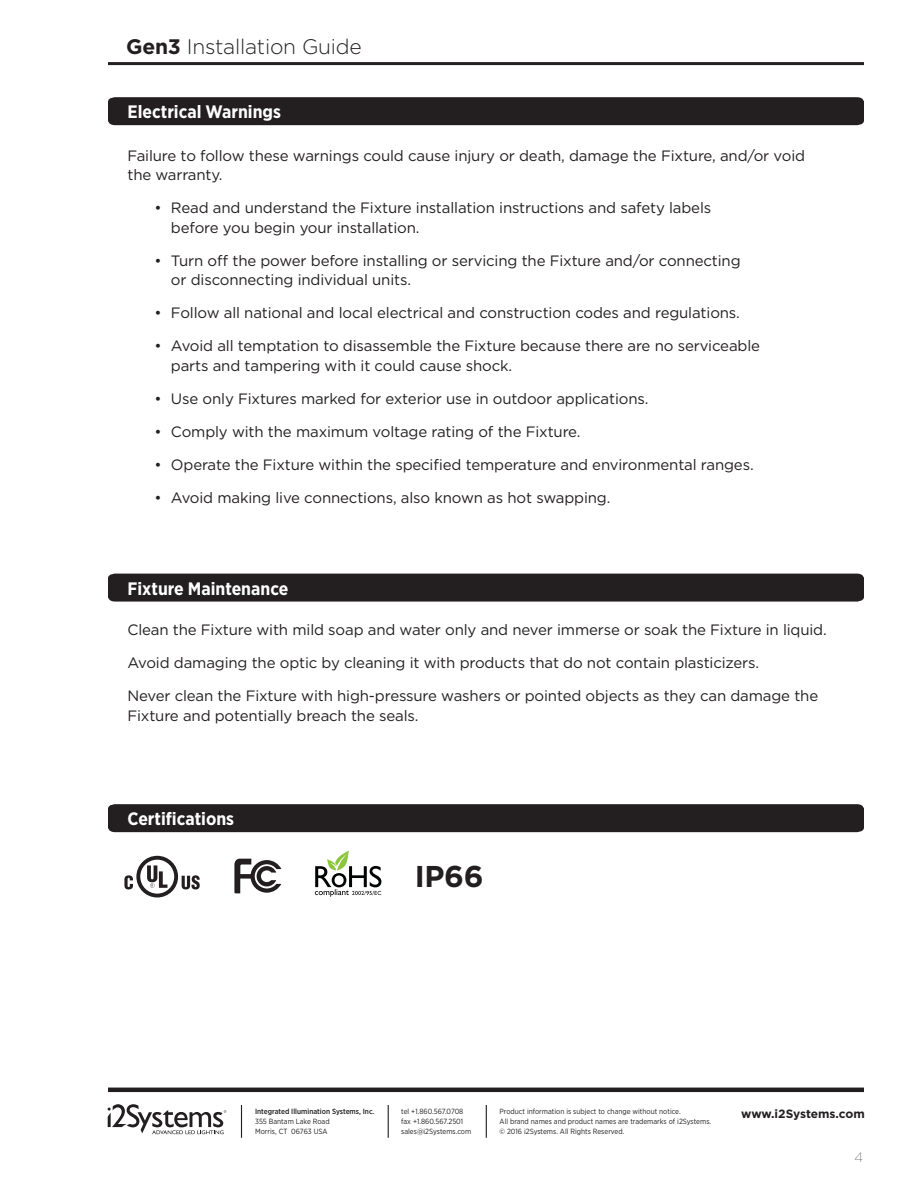
<style>
.page{position:relative;width:918px;height:1188px;background:#fff}
.page>*{position:absolute;margin:0;border:0;box-sizing:border-box;transform-origin:0 0}
.t1{font:700 30px "Gotham";color:#231f20}
.t2{font:300 21px "Gotham";letter-spacing:-.01em;color:#231f20}
.t3{font:700 18px "Gotham Narrow";color:#fff}
.t4{font:15px/19.5px "Gotham";letter-spacing:-.01em;color:#231f20}
.t5{font:100 13.5px "Gotham";color:#231f20}
.t6{font:700 12px "Gotham";letter-spacing:-.01em;color:#231f20}
.t7{font:7.5px/9.8px "Gotham Narrow";color:#231f20}
.t8{font:500 7.5px "Gotham Narrow";color:#231f20}
.s1{font-weight:700}
</style>
<div class="page">
<svg style="left:108px;top:1104px;width:118px;height:30px"></svg>
<hr style="left:108px;top:1088px;width:756px;height:4px;background:#231f20">
<hr style="left:388px;top:1105px;width:1px;height:33px;background:#231f20">
<hr style="left:486px;top:1105px;width:1px;height:33px;background:#231f20">
<hr style="left:241px;top:1105px;width:1px;height:33px;background:#231f20">
<hr style="left:108px;top:62px;width:756px;height:3px;background:#231f20">
<svg style="left:234px;top:859px;width:47px;height:34px"></svg>
<svg style="left:124px;top:856px;width:76px;height:41px"></svg>
<svg style="left:315px;top:851px;width:66px;height:46px"></svg>
<div style="left:108px;top:97px;width:756px;height:28px;background:#231f20"></div>
<div style="left:108px;top:574px;width:756px;height:28px;background:#231f20"></div>
<div style="left:108px;top:804px;width:756px;height:28px;background:#231f20"></div>
<h2 class="t2" style="left:126px;top:38px;width:237px"><span class="s1">Gen3</span> Installation Guide</h2>
<p class="t3" style="left:127px;top:106px;width:155px">Electrical Warnings</p>
<p class="t4" style="left:127px;top:147px;width:679px">Failure to follow these warnings could cause injury or death, damage the Fixture, and/or void the warranty.</p>
<p class="t4" style="left:171px;top:199px;width:542px;text-indent:-16px">• Read and understand the Fixture installation instructions and safety labels before you begin your installation.</p>
<p class="t4" style="left:171px;top:252px;width:571px;text-indent:-16px">• Turn off the power before installing or servicing the Fixture and/or connecting or disconnecting individual units.</p>
<p class="t4" style="left:154px;top:304px;width:587px">• Follow all national and local electrical and construction codes and regulations.</p>
<p class="t4" style="left:171px;top:337px;width:591px;text-indent:-16px">• Avoid all temptation to disassemble the Fixture because there are no serviceable parts and tampering with it could cause shock.</p>
<p class="t4" style="left:154px;top:390px;width:496px">• Use only Fixtures marked for exterior use in outdoor applications.</p>
<p class="t4" style="left:154px;top:423px;width:428px">• Comply with the maximum voltage rating of the Fixture.</p>
<p class="t4" style="left:154px;top:456px;width:601px">• Operate the Fixture within the specified temperature and environmental ranges.</p>
<p class="t4" style="left:154px;top:489px;width:457px">• Avoid making live connections, also known as hot swapping.</p>
<p class="t3" style="left:127px;top:582px;width:162px">Fixture Maintenance</p>
<p class="t4" style="left:127px;top:621px;width:701px">Clean the Fixture with mild soap and water only and never immerse or soak the Fixture in liquid.</p>
<p class="t4" style="left:127px;top:654px;width:633px">Avoid damaging the optic by cleaning it with products that do not contain plasticizers.</p>
<p class="t4" style="left:127px;top:687px;width:692px">Never clean the Fixture with high-pressure washers or pointed objects as they can damage the<br>Fixture and potentially breach the seals.</p>
<p class="t3" style="left:127px;top:813px;width:108px">Certifications</p>
<h1 class="t1" style="left:415px;top:866px;width:71px">IP66</h1>
<p class="t8" style="left:255px;top:1109px;width:121px">Integrated Illumination Systems, Inc.</p>
<p class="t6" style="left:741px;top:1109px;width:125px">www.i2Systems.com</p>
<p class="t7" style="left:255px;top:1117px;width:76px">355 Bantam Lake Road<br>Morris, CT 06763 USA</p>
<p class="t7" style="left:401px;top:1107px;width:72px">tel +1.860.567.0708 fax +1.860.567.2501 sales@i2Systems.com</p>
<p class="t7" style="left:500px;top:1107px;width:213px">Product information is subject to change without notice.<br>All brand names and product names are trademarks of i2Systems. © 2016 i2Systems. All Rights Reserved.</p>
<p class="t5" style="left:855px;top:1151px;width:10px">4</p>
</div>
